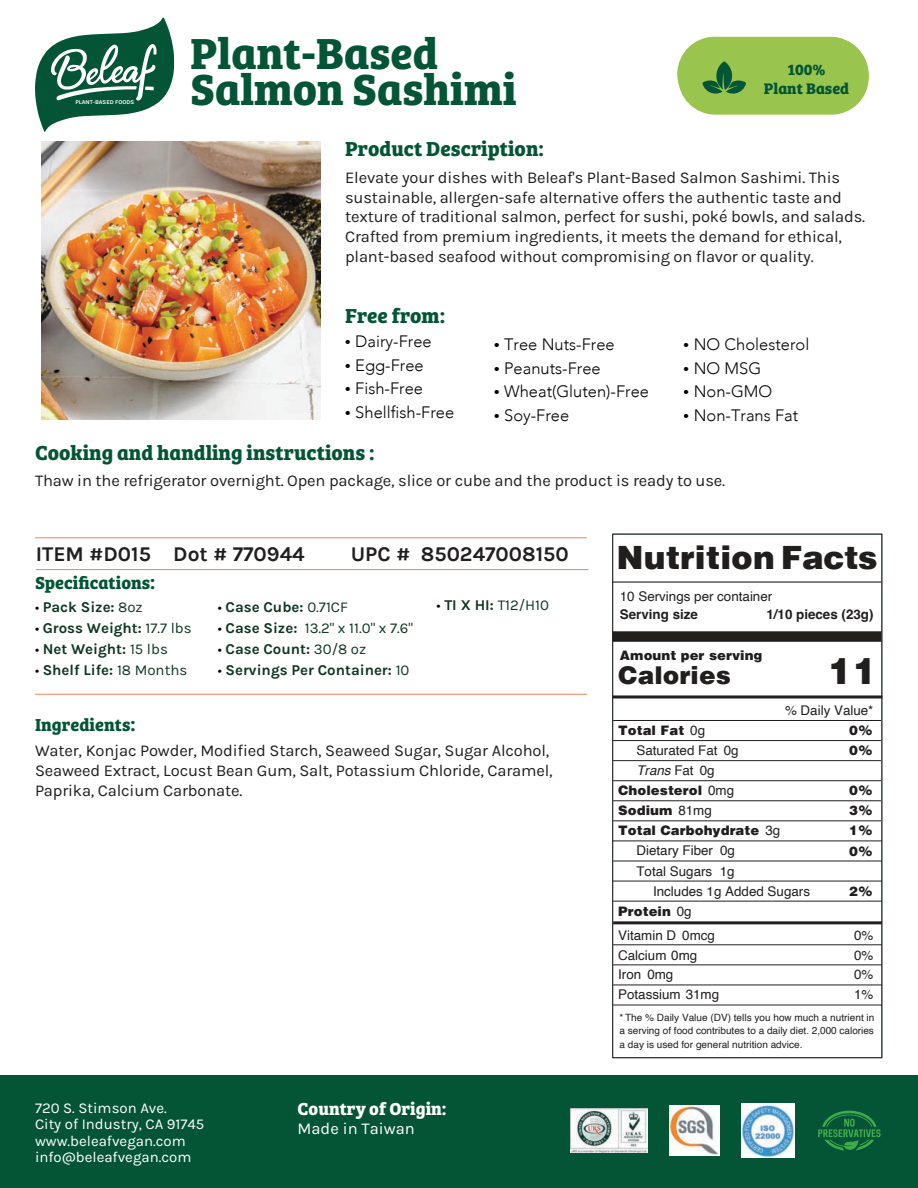
<style>
.page{position:relative;width:918px;height:1188px;background:#fff}
.page>*{position:absolute;margin:0;border:0;box-sizing:border-box;transform-origin:0 0}
.t1{font:700 45px/36px "Bree Serif";color:#045536}
.t2{font:900 36.75px "Helvetica";color:#211e1e}
.t3{font:900 32.85px "Helvetica";color:#211e1e}
.t4{font:900 25.05px "Helvetica";color:#211e1e}
.t5{font:700 21px "Bree Serif";color:#045536}
.t6{font:700 21px "Karla";color:#211e1e}
.t7{font:700 18px "Bree Serif";color:#045536}
.t8{font:700 18px "Bree Serif";color:#fff}
.t9{font:16.5px/19.8px "Karla";letter-spacing:-.01em;color:#211e1e}
.t10{font:300 16.5px "Avenir";color:#020304}
.t11{font:16.5px "Karla";color:#fff}
.t12{font:700 15.9px/19px "Bree Serif";color:#045536;text-align:center}
.t13{font:700 15px "Karla";color:#0f3623}
.t14{font:15px/16.5px "Karla";color:#fff}
.t15{font:15px "Karla";color:#0f3623}
.t16{font:13.35px "Helvetica";color:#211e1e}
.t17{font:900 13.35px/20.1px "Helvetica";color:#211e1e}
.t18{font:700 13.35px "Helvetica";color:#211e1e}
.t19{font:italic 13.35px "Helvetica";color:#211e1e}
.t20{font:10.05px/13.4px "Helvetica";color:#211e1e;text-align:justify}
.t21{font:700 5.85px "Karla";color:#fff}
.s1{font-family:"Karla";font-weight:400;font-size:19.8px}
.s2{font-size:19.5px}
.s3{font-weight:400;color:#020304}
.s4{font-weight:400}
.s5{color:#020304}
.s6{font-weight:700}
.s7{font-style:normal}
</style>
<div class="page">
<svg style="left:35px;top:17px;width:139px;height:115px"></svg>
<div style="left:0;top:1075px;width:918px;height:113px;background:#045536"></div>
<img style="left:741px;top:1104px;width:53px;height:54px">
<img style="left:669px;top:1105px;width:51px;height:51px">
<img style="left:570px;top:1109px;width:78px;height:43px">
<svg style="left:818px;top:1111px;width:63px;height:40px"></svg>
<hr style="left:35px;top:537px;width:552px;height:1px;background:#f08257">
<hr style="left:35px;top:694px;width:552px;height:1px;background:#f08257">
<div style="left:677px;top:37px;width:191px;height:74px;background:#99c44e;border-radius:37px"></div>
<svg style="left:612px;top:534px;width:270px;height:524px"></svg>
<div style="left:612px;top:631px;width:269px;height:11px;background:#211e1e"></div>
<hr style="left:613px;top:720px;width:268px;height:1px;background:#211e1e">
<hr style="left:613px;top:740px;width:268px;height:1px;background:#211e1e">
<hr style="left:613px;top:760px;width:268px;height:1px;background:#211e1e">
<hr style="left:613px;top:780px;width:268px;height:1px;background:#211e1e">
<hr style="left:613px;top:801px;width:268px;height:1px;background:#211e1e">
<hr style="left:613px;top:821px;width:268px;height:1px;background:#211e1e">
<hr style="left:612px;top:841px;width:270px;height:1px;background:#211e1e">
<hr style="left:613px;top:861px;width:269px;height:1px;background:#211e1e">
<hr style="left:612px;top:881px;width:270px;height:1px;background:#211e1e">
<hr style="left:613px;top:901px;width:269px;height:1px;background:#211e1e">
<hr style="left:613px;top:945px;width:269px;height:1px;background:#211e1e">
<hr style="left:613px;top:965px;width:269px;height:1px;background:#211e1e">
<hr style="left:613px;top:985px;width:269px;height:1px;background:#211e1e">
<hr style="left:613px;top:1005px;width:269px;height:1px;background:#211e1e">
<hr style="left:613px;top:921px;width:269px;height:3px;background:#211e1e">
<hr style="left:612px;top:581px;width:269px;height:2px;background:#211e1e">
<div style="left:678px;top:40px;width:191px;height:75px;background:#99c44e;border-radius:37px"></div>
<svg style="left:702px;top:61px;width:44px;height:33px"></svg>
<hr style="left:36px;top:569px;width:552px;height:1px;background:#ed8157">
<img style="left:42px;top:141px;width:278px;height:278px">
<p class="t21" style="left:76px;top:99px;width:60px">PLANT-BASED FOODS</p>
<h1 class="t1" style="left:190px;top:32px;width:328px">Plant-Based<br>Salmon Sashimi</h1>
<p class="t5" style="left:345px;top:132px;width:200px">Product Description:</p>
<p class="t12" style="left:764px;top:56px;width:87px">100%<br>Plant Based</p>
<p class="t12" style="left:764px;top:59px;width:87px">100%<br>Plant Based</p>
<p class="t9" style="left:345px;top:167px;width:522px">Elevate your dishes with Beleaf's Plant-Based Salmon Sashimi. This sustainable, allergen-safe alternative offers the authentic taste and texture of traditional salmon, perfect for sushi, poké bowls, and salads.<br>Crafted from premium ingredients, it meets the demand for ethical, plant-based seafood without compromising on flavor or quality.</p>
<p class="t5" style="left:345px;top:299px;width:101px">Free from:</p>
<p class="t10" style="left:345px;top:330px;width:88px"><span class="s1">•</span> Dairy-Free</p>
<p class="t10" style="left:345px;top:354px;width:80px"><span class="s1">•</span> Egg-Free</p>
<p class="t10" style="left:345px;top:378px;width:80px"><span class="s1">•</span> Fish-Free</p>
<p class="t10" style="left:345px;top:402px;width:111px"><span class="s1">•</span> Shellfish-Free</p>
<p class="t10" style="left:494px;top:333px;width:122px"><span class="s1">•</span> Tree Nuts-Free</p>
<p class="t10" style="left:494px;top:357px;width:108px"><span class="s1">•</span> Peanuts-Free</p>
<p class="t10" style="left:494px;top:381px;width:157px"><span class="s1">•</span> Wheat(Gluten)-Free</p>
<p class="t10" style="left:494px;top:405px;width:77px"><span class="s1">•</span> Soy-Free</p>
<p class="t10" style="left:684px;top:333px;width:127px"><span class="s1">•</span> NO Cholesterol</p>
<p class="t10" style="left:684px;top:357px;width:79px"><span class="s1">•</span> NO MSG</p>
<p class="t10" style="left:684px;top:381px;width:90px"><span class="s1">•</span> Non-GMO</p>
<p class="t10" style="left:684px;top:405px;width:116px"><span class="s1">•</span> Non-Trans Fat</p>
<p class="t5" style="left:35px;top:436px;width:341px">Cooking and handling instructions :</p>
<p class="t9" style="left:35px;top:470px;width:692px">Thaw in the refrigerator overnight. Open package, slice or cube and the product is ready to use.</p>
<p class="t6" style="left:36px;top:541px;width:270px">ITEM #D015 Dot # 770944</p>
<p class="t6" style="left:351px;top:541px;width:219px">UPC # 850247008150</p>
<p class="t7" style="left:35px;top:569px;width:122px">Specifications<span class="s2">:</span></p>
<p class="t13" style="left:35px;top:598px;width:109px"><span class="s3">•</span> Pack Size: <span class="s4">8oz</span></p>
<p class="t13" style="left:35px;top:619px;width:158px"><span class="s3">•</span> Gross Weight: <span class="s4">17.7 lbs</span></p>
<p class="t13" style="left:35px;top:640px;width:134px"><span class="s3">•</span> Net Weight: <span class="s4">15 lbs</span></p>
<p class="t13" style="left:35px;top:661px;width:154px"><span class="s3">•</span> Shelf Life: <span class="s4">18 Months</span></p>
<p class="t7" style="left:35px;top:711px;width:102px">Ingredients<span class="s2">:</span></p>
<p class="t13" style="left:218px;top:598px;width:132px"><span class="s3">•</span> Case Cube: <span class="s4">0.71CF</span></p>
<p class="t15" style="left:218px;top:619px;width:197px"><span class="s5">•</span> <span class="s6">Case Size:</span> 13.2" x 11.0" x 7.6"</p>
<p class="t13" style="left:218px;top:640px;width:150px"><span class="s3">•</span> Case Count: <span class="s4">30/8 oz</span></p>
<p class="t13" style="left:218px;top:661px;width:193px"><span class="s3">•</span> Servings Per Container: <span class="s4">10</span></p>
<p class="t15" style="left:437px;top:596px;width:114px"><span class="s5">•</span> <span class="s6">TI X HI:</span> T12/H10</p>
<p class="t9" style="left:35px;top:741px;width:519px">Water, Konjac Powder, Modified Starch, Seaweed Sugar, Sugar Alcohol,<br>Seaweed Extract, Locust Bean Gum, Salt, Potassium Chloride, Caramel,<br>Paprika, Calcium Carbonate.</p>
<p class="t14" style="left:35px;top:1099px;width:171px">720 S. Stimson Ave.<br>City of Industry, CA 91745 www.beleafvegan.com info@beleafvegan.com</p>
<p class="t8" style="left:298px;top:1094px;width:151px">Country of Origin:</p>
<p class="t11" style="left:298px;top:1119px;width:119px">Made in Taiwan</p>
<h3 class="t3" style="left:617px;top:534px;width:263px">Nutrition Facts</h3>
<p class="t16" style="left:620px;top:590px;width:154px">10 Servings per container</p>
<p class="t18" style="left:620px;top:609px;width:80px">Serving size</p>
<p class="t18" style="left:766px;top:609px;width:109px">1/10 pieces (23g)</p>
<p class="t17" style="left:620px;top:645px;width:144px">Amount per serving</p>
<h3 class="t4" style="left:618px;top:658px;width:114px">Calories</h3>
<h2 class="t2" style="left:828px;top:646px;width:51px">11</h2>
<p class="t16" style="left:785px;top:705px;width:90px">% Daily Value*</p>
<p class="t17" style="left:618px;top:720px;width:88px">Total Fat <span class="s4">0g</span></p>
<p class="t16" style="left:636px;top:745px;width:104px">Saturated Fat 0g</p>
<p class="t19" style="left:636px;top:765px;width:80px">Trans <span class="s7">Fat 0g</span></p>
<p class="t17" style="left:618px;top:780px;width:117px">Cholesterol <span class="s4">0mg</span></p>
<p class="t17" style="left:618px;top:800px;width:95px">Sodium <span class="s4">81mg</span></p>
<p class="t17" style="left:618px;top:820px;width:164px">Total Carbohydrate <span class="s4">3g</span></p>
<p class="t16" style="left:636px;top:845px;width:100px">Dietary Fiber 0g</p>
<p class="t16" style="left:636px;top:865px;width:100px">Total Sugars 1g</p>
<p class="t16" style="left:653px;top:885px;width:158px">Includes 1g Added Sugars</p>
<p class="t17" style="left:618px;top:900px;width:75px">Protein <span class="s4">0g</span></p>
<p class="t17" style="left:849px;top:720px;width:24px">0%<br>0%</p>
<p class="t17" style="left:849px;top:780px;width:24px;text-align:justify">0% 3% 1% 0%</p>
<p class="t17" style="left:849px;top:880px;width:24px">2%</p>
<p class="t16" style="left:618px;top:930px;width:98px">Vitamin D 0mcg</p>
<p class="t16" style="left:854px;top:930px;width:21px">0%</p>
<p class="t16" style="left:618px;top:950px;width:81px">Calcium 0mg</p>
<p class="t16" style="left:854px;top:950px;width:21px">0%</p>
<p class="t16" style="left:618px;top:969px;width:57px">Iron 0mg</p>
<p class="t16" style="left:854px;top:969px;width:21px">0%</p>
<p class="t16" style="left:618px;top:989px;width:102px">Potassium 31mg</p>
<p class="t16" style="left:854px;top:989px;width:21px">1%</p>
<p class="t20" style="left:620px;top:1012px;width:256px">* The % Daily Value (DV) tells you how much a nutrient in a serving of food contributes to a daily diet. 2,000 calories a day is used for general nutrition advice.</p>
</div>
